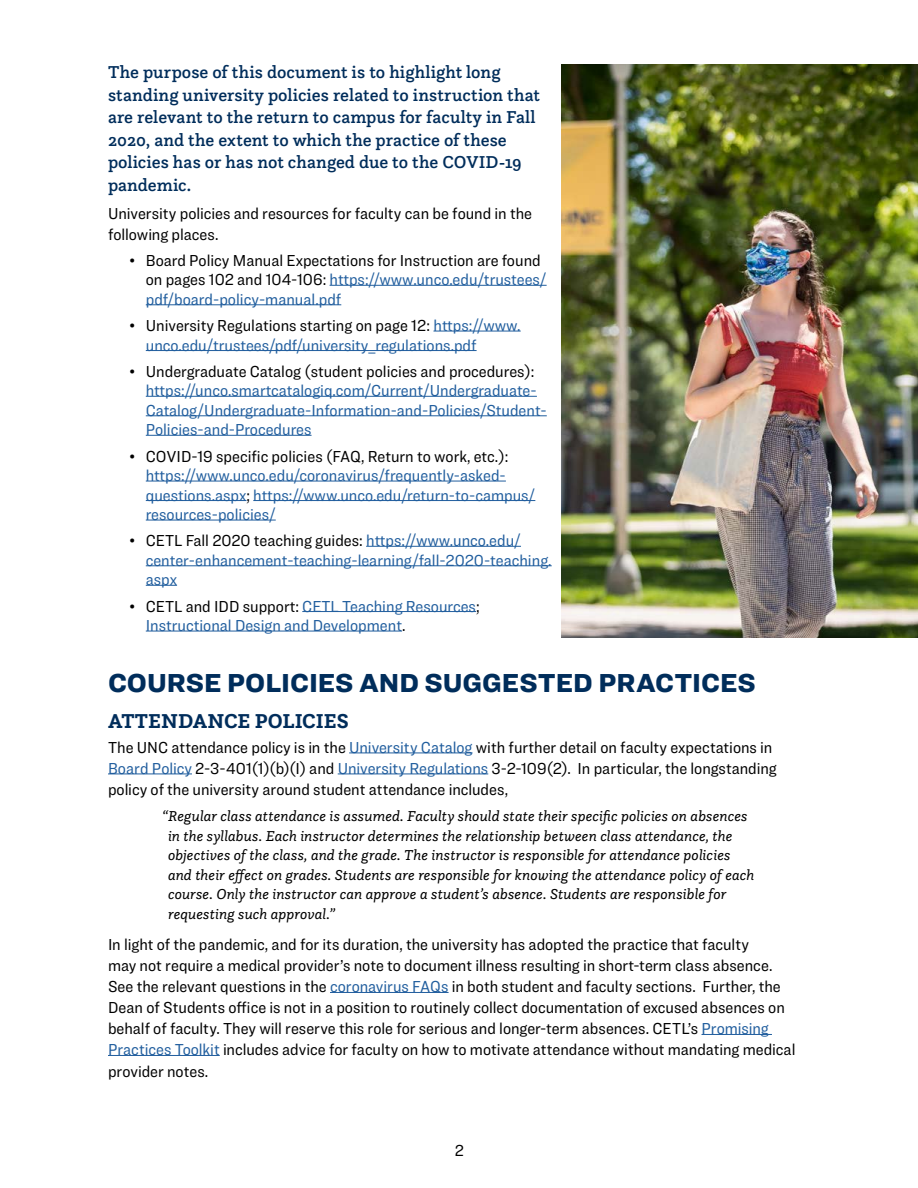
<style>
.page{position:relative;width:918px;height:1188px;background:#fff}
.page>*{position:absolute;margin:0;border:0;box-sizing:border-box;transform-origin:0 0}
.t1{font:900 27px "Ringside";color:#002d5b}
.t2{font:700 21px "Questa Slab";letter-spacing:-.005em;color:#002d5b}
.t3{font:500 18px/22.5px "Questa Slab";letter-spacing:.005em;color:#002d5b}
.t4{font:16.5px/21px "Ringside Narrow";color:#000}
.t5{font:16.5px/19.5px "Ringside Narrow";color:#215e9e}
.t6{font:italic 15px/19.5px "Questa Slab";letter-spacing:.005em;color:#000}
.s1{color:#215e9e}
.s2{color:#000}
</style>
<div class="page">
<hr style="left:330px;top:285px;width:217px;height:1px;background:#215e9e">
<hr style="left:146px;top:305px;width:195px;height:1px;background:#215e9e">
<hr style="left:433px;top:331px;width:88px;height:1px;background:#215e9e">
<hr style="left:146px;top:350px;width:331px;height:1px;background:#215e9e">
<hr style="left:146px;top:396px;width:391px;height:1px;background:#215e9e">
<hr style="left:146px;top:416px;width:401px;height:1px;background:#215e9e">
<hr style="left:146px;top:435px;width:166px;height:1px;background:#215e9e">
<hr style="left:146px;top:481px;width:360px;height:1px;background:#215e9e">
<hr style="left:146px;top:500px;width:100px;height:1px;background:#215e9e">
<hr style="left:253px;top:500px;width:282px;height:1px;background:#215e9e">
<hr style="left:146px;top:520px;width:130px;height:1px;background:#215e9e">
<hr style="left:366px;top:546px;width:155px;height:1px;background:#215e9e">
<hr style="left:146px;top:566px;width:406px;height:1px;background:#215e9e">
<hr style="left:146px;top:585px;width:31px;height:1px;background:#215e9e">
<hr style="left:302px;top:611px;width:174px;height:1px;background:#215e9e">
<hr style="left:146px;top:631px;width:256px;height:1px;background:#215e9e">
<hr style="left:349px;top:753px;width:124px;height:1px;background:#215e9e">
<hr style="left:108px;top:774px;width:84px;height:1px;background:#215e9e">
<hr style="left:338px;top:774px;width:150px;height:1px;background:#215e9e">
<hr style="left:330px;top:992px;width:119px;height:1px;background:#215e9e">
<hr style="left:702px;top:1034px;width:70px;height:1px;background:#215e9e">
<hr style="left:108px;top:1055px;width:112px;height:1px;background:#215e9e">
<img style="left:562px;top:65px;width:356px;height:572px">
<p class="t3" style="left:108px;top:61px;width:433px">The purpose of this document is to highlight long standing university policies related to instruction that are relevant to the return to campus for faculty in Fall 2020, and the extent to which the practice of these policies has or has not changed due to the COVID-19 pandemic.</p>
<p class="t4" style="left:108px;top:202px;width:426px">University policies and resources for faculty can be found in the following places.</p>
<p class="t4" style="left:146px;top:250px;width:402px;line-height:19.5px;text-indent:-16px">• Board Policy Manual Expectations for Instruction are found on pages 102 and 104-106: <span class="s1">https://www.unco.edu/trustees/ pdf/board-policy-manual.pdf</span></p>
<p class="t5" style="left:146px;top:315px;width:376px;text-indent:-16px"><span class="s2">• University Regulations starting on page 12:</span> https://www. unco.edu/trustees/pdf/university_regulations.pdf</p>
<p class="t4" style="left:130px;top:360px;width:406px">• Undergraduate Catalog (student policies and procedures):</p>
<p class="t5" style="left:146px;top:381px;width:402px">https://unco.smartcatalogiq.com/Current/Undergraduate-<br>Catalog/Undergraduate-Information-and-Policies/Student-<br>Policies-and-Procedures</p>
<p class="t4" style="left:130px;top:445px;width:380px">• COVID-19 specific policies (FAQ, Return to work, etc.):</p>
<p class="t5" style="left:146px;top:465px;width:391px">https://www.unco.edu/coronavirus/frequently-asked&shy;questions.aspx<span class="s2">;</span> https://www.unco.edu/return-to-campus/ resources-policies/</p>
<p class="t5" style="left:146px;top:531px;width:407px;text-indent:-16px"><span class="s2">• CETL Fall 2020 teaching guides:</span> https://www.unco.edu/ center-enhancement-teaching-learning/fall-2020-teaching. aspx</p>
<p class="t5" style="left:146px;top:596px;width:335px;text-indent:-16px"><span class="s2">• CETL and IDD support:</span> CETL Teaching Resources<span class="s2">;<br></span>Instructional Design and Development<span class="s2">.</span></p>
<h1 class="t1" style="left:108px;top:663px;width:649px">COURSE POLICIES AND SUGGESTED PRACTICES</h1>
<p class="t2" style="left:108px;top:708px;width:242px">ATTENDANCE POLICIES</p>
<p class="t4" style="left:108px;top:737px;width:670px">The UNC attendance policy is in the <span class="s1">University Catalog</span> with further detail on faculty expectations in<br><span class="s1">Board Policy</span> 2-3-401(1)(b)(I) and <span class="s1">University Regulations</span> 3-2-109(2). In particular, the longstanding policy of the university around student attendance includes,</p>
<p class="t6" style="left:168px;top:806px;width:588px;text-indent:-6px">“Regular class attendance is assumed. Faculty should state their specific policies on absences in the syllabus. Each instructor determines the relationship between class attendance, the objectives of the class, and the grade. The instructor is responsible for attendance policies and their effect on grades. Students are responsible for knowing the attendance policy of each course. Only the instructor can approve a student’s absence. Students are responsible for requesting such approval.”</p>
<p class="t4" style="left:108px;top:934px;width:689px">In light of the pandemic, and for its duration, the university has adopted the practice that faculty<br>may not require a medical provider’s note to document illness resulting in short-term class absence.<br>See the relevant questions in the <span class="s1">coronavirus FAQs</span> in both student and faculty sections. Further, the Dean of Students office is not in a position to routinely collect documentation of excused absences on behalf of faculty. They will reserve this role for serious and longer-term absences. CETL’s <span class="s1">Promising Practices Toolkit</span> includes advice for faculty on how to motivate attendance without mandating medical provider notes.</p>
<p class="t4" style="left:455px;top:1140px;width:11px">2</p>
</div>
